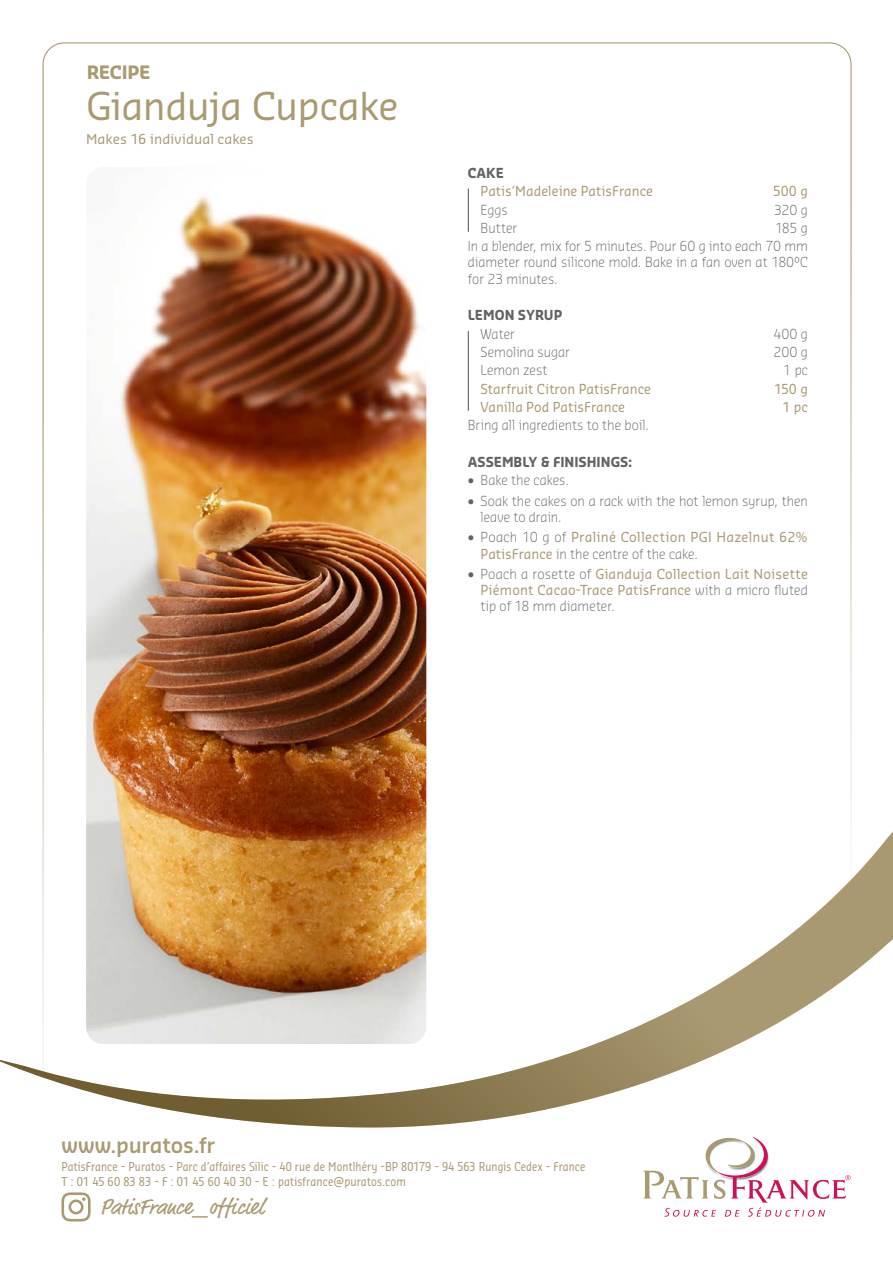
<style>
.page{position:relative;width:893px;height:1263px;background:#fff}
.page>*{position:absolute;margin:0;border:0;box-sizing:border-box;transform-origin:0 0}
.t1{font:37.5px "Sansa Std";letter-spacing:-.02em;color:#aa9a72}
.t2{font:22.5px "Market OT";color:#aa9a72}
.t3{font:600 21px "Sansa Std";letter-spacing:-.005em;color:#aa9a72}
.t4{font:700 18px "Sansa Std";letter-spacing:-.015em;color:#aa9a72}
.t5{font:300 13.5px/16.2px "Sansa Pro";letter-spacing:.005em;color:#646363;scale:.95 1}
.t6{font:13.5px/16.2px "Sansa Std";letter-spacing:.01em;color:#aa9a72;text-align:right;scale:.96 1}
.t7{font:13.5px "Sansa Std";letter-spacing:.01em;color:#aa9a72;scale:.95 1}
.t8{font:13.5px "Sansa Std";letter-spacing:.01em;color:#aa9a72}
.t9{font:700 13.5px "Sansa Std";color:#646363;scale:.95 1}
.t10{font:12px/14.4px "Sansa Con Std";letter-spacing:.015em;color:#aa9a72;scale:.95 1}
.s1{font-family:"Sansa Pro";font-weight:300;color:#646363}
.s2{font-family:"Sansa Std";font-weight:400;color:#aa9a72}
</style>
<div class="page">
<hr style="left:468px;top:189px;width:1px;height:42px;background:#646363">
<hr style="left:468px;top:331px;width:1px;height:79px;background:#646363">
<img style="left:86px;top:195px;width:340px;height:625px">
<svg style="left:643px;top:1137px;width:207px;height:80px"></svg>
<svg style="left:61px;top:1192px;width:30px;height:29px"></svg>
<svg style="left:0;top:820px;width:893px;height:308px"></svg>
<h3 class="t4" style="left:87px;top:61px;width:66px">RECIPE</h3>
<h1 class="t1" style="left:86px;top:81px;width:314px">Gianduja Cupcake</h1>
<p class="t8" style="left:86px;top:130px;width:169px">Makes 16 individual cakes</p>
<p class="t9" style="left:468px;top:164px;width:40px">CAKE</p>
<p class="t7" style="left:481px;top:182px;width:183px">Patis’Madeleine PatisFrance</p>
<p class="t7" style="left:773px;top:182px;width:38px">500 g</p>
<p class="t5" style="left:481px;top:201px;width:30px">Eggs</p>
<p class="t5" style="left:774px;top:201px;width:37px">320 g</p>
<p class="t5" style="left:481px;top:219px;width:40px">Butter</p>
<p class="t5" style="left:468px;top:218px;width:360px;line-height:18.3px;text-align:right">185 g<br>In a blender, mix for 5 minutes. Pour 60 g into each 70 mm</p>
<p class="t5" style="left:468px;top:254px;width:360px">diameter round silicone mold. Bake in a fan oven at 180°C for 23 minutes.</p>
<p class="t9" style="left:468px;top:306px;width:101px">LEMON SYRUP</p>
<p class="t5" style="left:481px;top:325px;width:37px">Water</p>
<p class="t5" style="left:773px;top:325px;width:38px">400 g</p>
<p class="t5" style="left:481px;top:343px;width:95px">Semolina sugar</p>
<p class="t5" style="left:773px;top:343px;width:38px">200 g</p>
<p class="t5" style="left:481px;top:362px;width:72px">Lemon zest</p>
<p class="t5" style="left:783px;top:362px;width:28px">1 pc</p>
<p class="t7" style="left:481px;top:380px;width:181px">Starfruit Citron PatisFrance</p>
<p class="t7" style="left:774px;top:380px;width:37px">150 g</p>
<p class="t7" style="left:481px;top:398px;width:154px">Vanilla Pod PatisFrance</p>
<p class="t7" style="left:782px;top:398px;width:28px">1 pc</p>
<p class="t5" style="left:468px;top:417px;width:192px">Bring all ingredients to the boil.</p>
<p class="t9" style="left:468px;top:453px;width:175px">ASSEMBLY &amp; FINISHINGS:</p>
<p class="t5" style="left:468px;top:472px;width:108px">• Bake the cakes.</p>
<p class="t5" style="left:481px;top:492px;width:346px;text-indent:-13px">• Soak the cakes on a rack with the hot lemon syrup, then leave to drain.</p>
<p class="t8" style="left:468px;top:528px;width:342px"><span class="s1">• Poach 10 g of</span> Praliné Collection PGI Hazelnut 62%</p>
<p class="t5" style="left:481px;top:545px;width:230px"><span class="s2">PatisFrance</span> in the centre of the cake.</p>
<p class="t6" style="left:468px;top:565px;width:356px"><span class="s1">• Poach a rosette of</span> Gianduja Collection Lait Noisette<br>Piémont Cacao-Trace PatisFrance <span class="s1">with a micro fluted</span></p>
<p class="t5" style="left:481px;top:598px;width:142px">tip of 18 mm diameter.</p>
<h3 class="t3" style="left:61px;top:1131px;width:155px">www.puratos.fr</h3>
<p class="t10" style="left:61px;top:1159px;width:553px">PatisFrance - Puratos - Parc d’affaires Silic - 40 rue de Montlhéry -BP 80179 - 94 563 Rungis Cedex - France<br>T : 01 45 60 83 83 - F : 01 45 60 40 30 - E : patisfrance@puratos.com</p>
<h2 class="t2" style="left:100px;top:1193px;width:165px">PatisFrance _officiel</h2>
</div>
